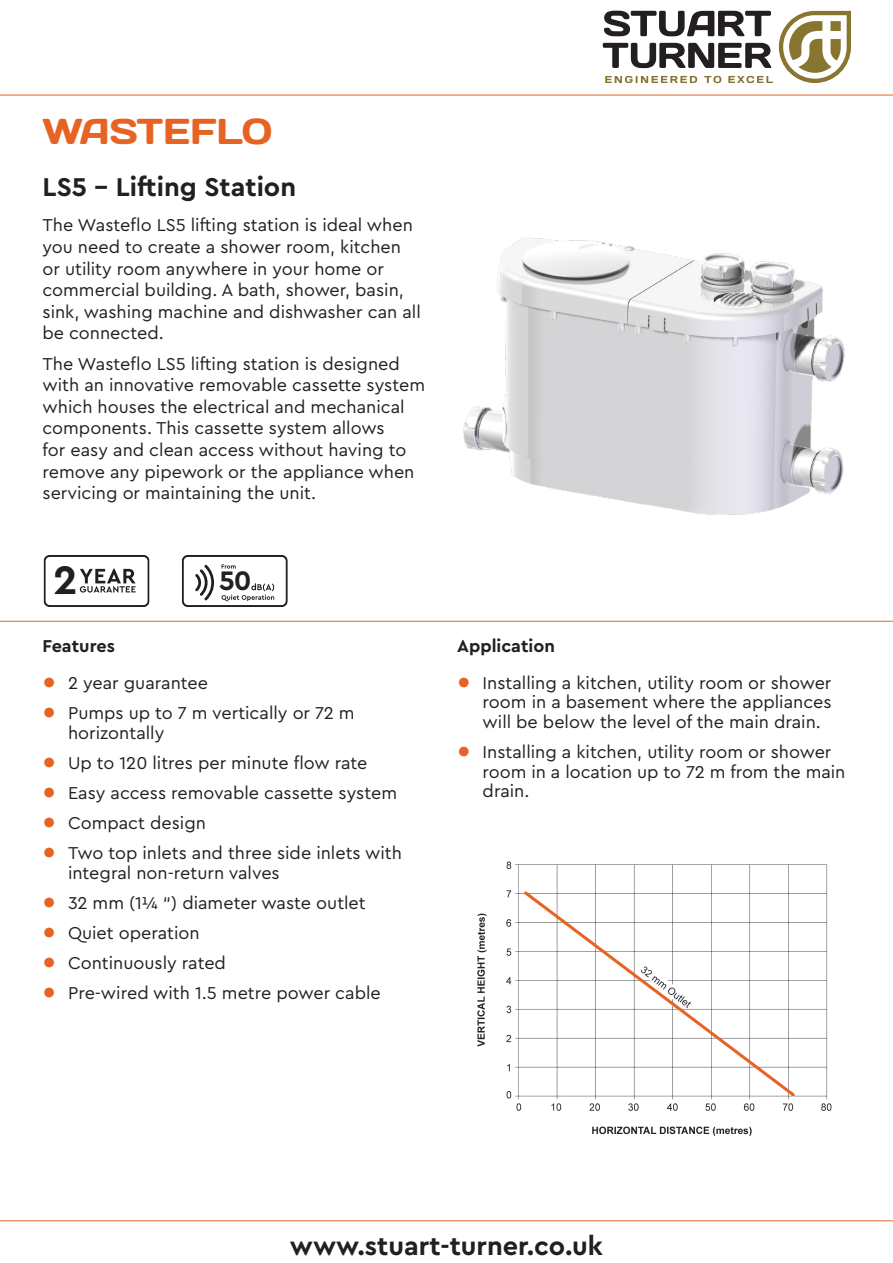
<style>
.page{position:relative;width:893px;height:1263px;background:#fff}
.page>*{position:absolute;margin:0;border:0;box-sizing:border-box;transform-origin:0 0}
.t1{font:700 41.7px "Cera Pro";color:#231f20}
.t2{font:36px "Days";color:#e66324}
.t3{font:700 28.05px "Cera Pro";color:#231f20}
.t4{font:700 27px "Cera Pro";color:#231f20}
.Body{font:18px/21.6px "Cera Pro";color:#231f20}
.Text_-_Sub_Heading{font:700 18px "Cera Pro";color:#231f20}
.s1{font-family:"Helvetica Neue LT";font-size:27px;color:#e66324}
</style>
<div class="page">
<hr style="left:0;top:95px;width:893px;height:1px;background:#e66324">
<hr style="left:0;top:1220px;width:893px;height:1px;background:#e66324">
<hr style="left:0;top:621px;width:893px;height:1px;background:#e66324">
<svg style="left:604px;top:11px;width:167px;height:25px"></svg>
<svg style="left:603px;top:43px;width:168px;height:25px"></svg>
<svg style="left:605px;top:76px;width:92px;height:7px"></svg>
<svg style="left:704px;top:76px;width:17px;height:7px"></svg>
<svg style="left:728px;top:76px;width:45px;height:7px"></svg>
<svg style="left:779px;top:11px;width:72px;height:72px"></svg>
<img style="left:463px;top:237px;width:382px;height:278px">
<img style="left:477px;top:861px;width:354px;height:275px">
<svg style="left:44px;top:555px;width:106px;height:52px"></svg>
<svg style="left:182px;top:555px;width:106px;height:52px"></svg>
<h2 class="t2" style="left:43px;top:109px;width:231px">WASTEFLO</h2>
<h3 class="t4" style="left:43px;top:169px;width:255px">LS5 - Lifting Station</h3>
<p class="Body" style="left:43px;top:214px;width:380px">The Wasteflo LS5 lifting station is ideal when you need to create a shower room, kitchen or utility room anywhere in your home or commercial building. A bath, shower, basin, sink, washing machine and dishwasher can all be connected.</p>
<p class="Body" style="left:43px;top:352px;width:384px">The Wasteflo LS5 lifting station is designed with an innovative removable cassette system which houses the electrical and mechanical components. This cassette system allows<br>for easy and clean access without having to remove any pipework or the appliance when servicing or maintaining the unit.</p>
<p class="t1" style="left:53px;top:552px;width:26px">2</p>
<p class="t3" style="left:219px;top:562px;width:34px">50</p>
<p class="Text_-_Sub_Heading" style="left:43px;top:634px;width:74px">Features</p>
<p class="Body" style="left:43px;top:671px;width:167px"><span class="s1">•</span> 2 year guarantee</p>
<p class="Body" style="left:68px;top:702px;width:288px;line-height:19.5px;text-indent:-26px"><span class="s1">•</span> Pumps up to 7 m vertically or 72 m horizontally</p>
<p class="Body" style="left:43px;top:751px;width:327px"><span class="s1">•</span> Up to 120 litres per minute flow rate</p>
<p class="Body" style="left:43px;top:781px;width:356px"><span class="s1">•</span> Easy access removable cassette system</p>
<p class="Body" style="left:43px;top:811px;width:165px"><span class="s1">•</span> Compact design</p>
<p class="Body" style="left:68px;top:842px;width:335px;line-height:19.5px;text-indent:-26px"><span class="s1">•</span> Two top inlets and three side inlets with integral non-return valves</p>
<p class="Body" style="left:43px;top:891px;width:325px"><span class="s1">•</span> 32 mm (1¼ “) diameter waste outlet</p>
<p class="Body" style="left:43px;top:921px;width:159px"><span class="s1">•</span> Quiet operation</p>
<p class="Body" style="left:43px;top:951px;width:185px"><span class="s1">•</span> Continuously rated</p>
<p class="Body" style="left:43px;top:981px;width:340px"><span class="s1">•</span> Pre-wired with 1.5 metre power cable</p>
<p class="Text_-_Sub_Heading" style="left:457px;top:634px;width:99px">Application</p>
<p class="Body" style="left:483px;top:672px;width:350px;line-height:19.5px;text-align:justify;text-indent:-26px"><span class="s1">•</span> Installing a kitchen, utility room or shower room in a basement where the appliances will be below the level of the main drain.</p>
<p class="Body" style="left:483px;top:741px;width:364px;line-height:19.5px;text-indent:-26px"><span class="s1">•</span> Installing a kitchen, utility room or shower room in a location up to 72 m from the main drain.</p>
<h3 class="t4" style="left:290px;top:1228px;width:315px">www.stuart-turner.co.uk</h3>
</div>
